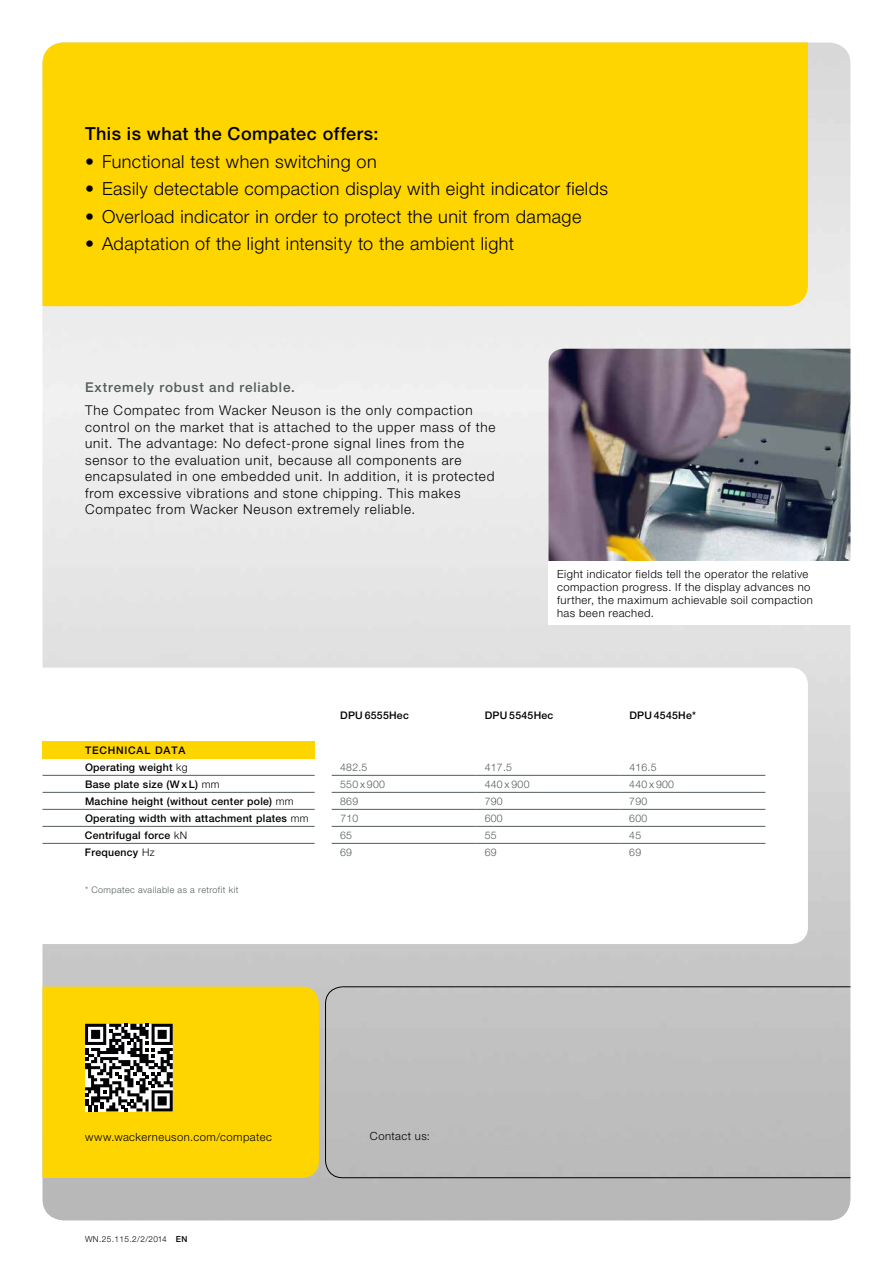
<style>
.page{position:relative;width:893px;height:1263px;background:#fff}
.page>*{position:absolute;margin:0;border:0;box-sizing:border-box;transform-origin:0 0}
.t1{font:300 18px "Helvetica Neue LTW1 G";letter-spacing:.025em;color:#000}
.t2{font:500 18px "Helvetica Neue LTW1 G";letter-spacing:.025em;color:#000}
.t3{font:300 13.5px/16.5px "Helvetica Neue LTW1 G";letter-spacing:.06em;color:#000}
.t4{font:500 13.5px "Helvetica Neue LTW1 G";letter-spacing:.065em;color:#525d5a}
.t5{font:300 11.25px/12.8px "Helvetica Neue LTW1 G";letter-spacing:.04em;color:#000}
.t6{font:500 10.5px/17px "Helvetica Neue LTW1 G";letter-spacing:.025em;color:#000}
.t7{font:300 10.5px "Helvetica Neue LTW1 G";letter-spacing:.025em;color:#525d5a}
.t8{font:300 9px "Helvetica Neue LTW1 G";letter-spacing:.05em;color:#525d5a}
.t9{font:300 8.25px "Helvetica Neue LTW1 G";letter-spacing:.05em;color:#000}
.s1{font-weight:300}
.s2{font-weight:500}
</style>
<div class="page">
<div style="left:43px;top:43px;width:765px;height:263px;background:#ffd500"></div>
<div style="left:43px;top:986px;width:276px;height:192px;background:#ffd500"></div>
<svg style="left:42px;top:668px;width:766px;height:276px"></svg>
<div style="left:43px;top:741px;width:272px;height:17px;background:#ffd500"></div>
<hr style="left:43px;top:775px;width:272px;height:1px;background:#525d5a">
<hr style="left:43px;top:792px;width:272px;height:1px;background:#525d5a">
<hr style="left:43px;top:809px;width:272px;height:1px;background:#525d5a">
<hr style="left:43px;top:826px;width:272px;height:1px;background:#525d5a">
<hr style="left:43px;top:843px;width:272px;height:1px;background:#525d5a">
<hr style="left:332px;top:775px;width:144px;height:1px;background:#525d5a">
<hr style="left:476px;top:775px;width:145px;height:1px;background:#525d5a">
<hr style="left:621px;top:775px;width:144px;height:1px;background:#525d5a">
<hr style="left:332px;top:792px;width:144px;height:1px;background:#525d5a">
<hr style="left:476px;top:792px;width:145px;height:1px;background:#525d5a">
<hr style="left:621px;top:792px;width:144px;height:1px;background:#525d5a">
<hr style="left:332px;top:809px;width:144px;height:1px;background:#525d5a">
<hr style="left:476px;top:809px;width:145px;height:1px;background:#525d5a">
<hr style="left:621px;top:809px;width:144px;height:1px;background:#525d5a">
<hr style="left:332px;top:826px;width:144px;height:1px;background:#525d5a">
<hr style="left:476px;top:826px;width:145px;height:1px;background:#525d5a">
<hr style="left:621px;top:826px;width:144px;height:1px;background:#525d5a">
<hr style="left:332px;top:843px;width:144px;height:1px;background:#525d5a">
<hr style="left:476px;top:843px;width:145px;height:1px;background:#525d5a">
<hr style="left:621px;top:843px;width:144px;height:1px;background:#525d5a">
<img style="left:549px;top:349px;width:301px;height:212px">
<div style="left:325px;top:986px;width:526px;height:192px;background:#bfbfbf"></div>
<hr style="left:343px;top:986px;width:507px;height:1px;background:#000">
<svg style="left:85px;top:1024px;width:88px;height:87px"></svg>
<h1 class="t2" style="left:85px;top:123px;width:295px">This is what the Compatec offers:</h1>
<h1 class="t1" style="left:85px;top:150px;width:293px">• Functional test when switching on</h1>
<h1 class="t1" style="left:85px;top:178px;width:525px">• Easily detectable compaction display with eight indicator fields</h1>
<h1 class="t1" style="left:85px;top:205px;width:498px">• Overload indicator in order to protect the unit from damage</h1>
<h1 class="t1" style="left:85px;top:233px;width:430px">• Adaptation of the light intensity to the ambient light</h1>
<p class="t4" style="left:85px;top:379px;width:211px">Extremely robust and reliable.</p>
<p class="t3" style="left:85px;top:402px;width:412px">The Compatec from Wacker Neuson is the only compaction control on the market that is attached to the upper mass of the unit. The advantage: No defect-prone signal lines from the sensor to the evaluation unit, because all components are encapsulated in one embedded unit. In addition, it is protected from excessive vibrations and stone chipping. This makes Compatec from Wacker Neuson extremely reliable.</p>
<p class="t5" style="left:557px;top:568px;width:257px">Eight indicator fields tell the operator the relative compaction progress. If the display advances no further, the maximum achievable soil compaction has been reached.</p>
<p class="t6" style="left:85px;top:741px;width:104px">TECHNICAL DATA<br>Operating weight <span class="s1">kg</span></p>
<p class="t6" style="left:340px;top:707px;width:70px">DPU 6555Hec</p>
<p class="t6" style="left:485px;top:707px;width:70px">DPU 5545Hec</p>
<p class="t6" style="left:629px;top:707px;width:68px">DPU 4545He*</p>
<p class="t7" style="left:340px;top:760px;width:29px">482.5</p>
<p class="t7" style="left:485px;top:760px;width:29px">417.5</p>
<p class="t7" style="left:629px;top:760px;width:29px">416.5</p>
<p class="t6" style="left:85px;top:775px;width:136px">Base plate size (W x L) <span class="s1">mm</span></p>
<p class="t7" style="left:340px;top:777px;width:46px">550 x 900</p>
<p class="t7" style="left:485px;top:777px;width:46px">440 x 900</p>
<p class="t7" style="left:629px;top:777px;width:46px">440 x 900</p>
<p class="t6" style="left:85px;top:792px;width:210px">Machine height (without center pole) <span class="s1">mm</span></p>
<p class="t7" style="left:340px;top:794px;width:20px">869</p>
<p class="t7" style="left:485px;top:794px;width:20px">790</p>
<p class="t7" style="left:629px;top:794px;width:20px">790</p>
<p class="t6" style="left:85px;top:809px;width:225px">Operating width with attachment plates <span class="s1">mm</span></p>
<p class="t7" style="left:340px;top:811px;width:20px">710</p>
<p class="t7" style="left:485px;top:811px;width:20px">600</p>
<p class="t7" style="left:629px;top:811px;width:20px">600</p>
<p class="t6" style="left:85px;top:826px;width:104px">Centrifugal force <span class="s1">kN</span></p>
<p class="t7" style="left:340px;top:828px;width:13px">65</p>
<p class="t7" style="left:485px;top:828px;width:13px">55</p>
<p class="t7" style="left:629px;top:828px;width:13px">45</p>
<p class="t6" style="left:85px;top:843px;width:71px">Frequency <span class="s1">Hz</span></p>
<p class="t7" style="left:340px;top:845px;width:13px">69</p>
<p class="t7" style="left:485px;top:845px;width:13px">69</p>
<p class="t7" style="left:629px;top:845px;width:13px">69</p>
<p class="t8" style="left:85px;top:884px;width:155px">* Compatec available as a retrofit kit</p>
<p class="t5" style="left:85px;top:1130px;width:188px">www.wackerneuson.com/compatec</p>
<p class="t5" style="left:370px;top:1129px;width:62px">Contact us:</p>
<p class="t9" style="left:85px;top:1234px;width:104px">WN.25.115.2/2/2014 <span class="s2">EN</span></p>
</div>
